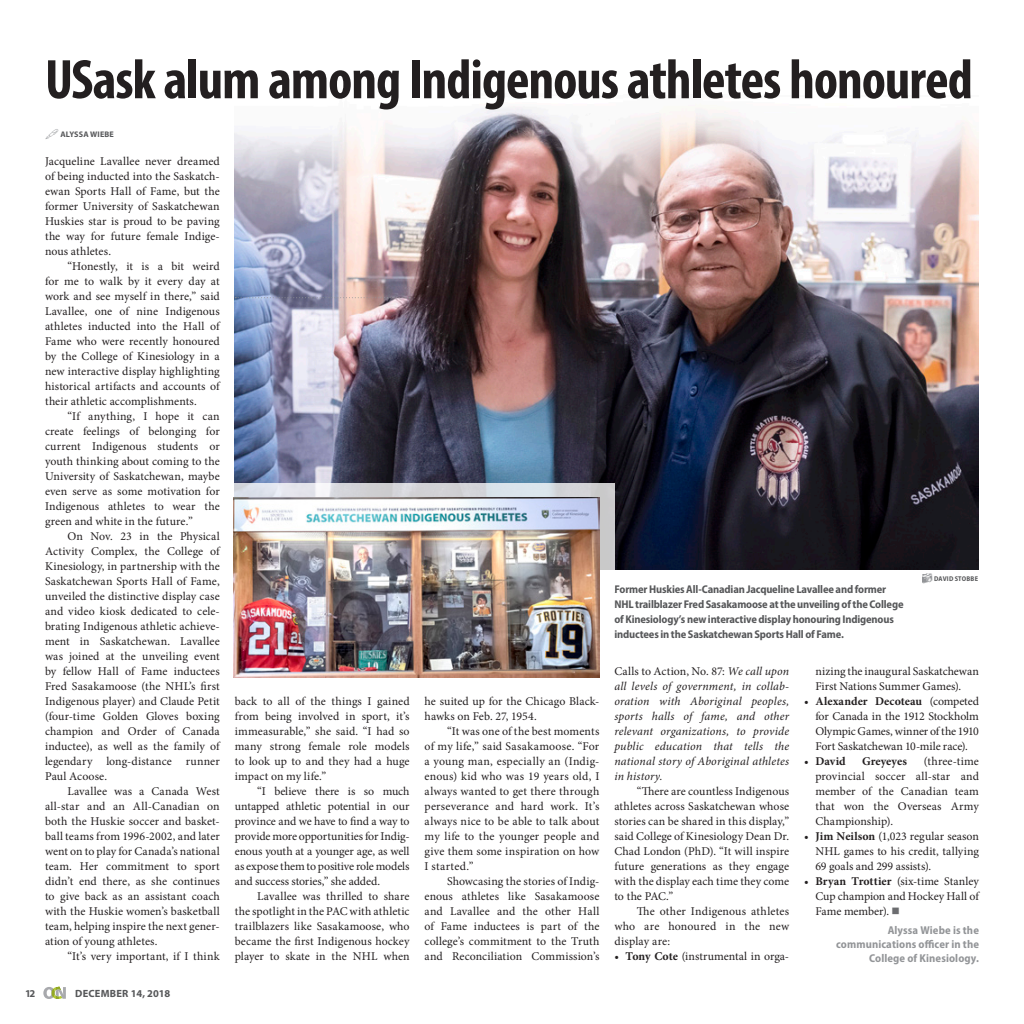
<style>
.page{position:relative;width:1024px;height:1024px;background:#fff}
.page>*{position:absolute;margin:0;border:0;box-sizing:border-box;transform-origin:0 0}
.heading_3{font:700 condensed 56.25px "Myriad Pro";letter-spacing:-.02em;color:#231f20}
.Copy{font:11.88px/15px "Minion Pro";letter-spacing:.005em;color:#231f20;text-align:justify}
.Copy-2{font:italic 11.88px/15px "Minion Pro";letter-spacing:.01em;color:#231f20;text-align:justify}
.Copy-3{font:700 11.88px "Minion Pro";letter-spacing:.005em;color:#231f20}
.photo_caption{font:700 semi-condensed 11.38px/13.8px "Myriad Pro";letter-spacing:.01em;color:#939598;text-align:right}
.photo_caption-2{font:700 semi-condensed 11.25px/15px "Myriad Pro";letter-spacing:-.015em;color:#57585a}
.t1{font:700 10.5px "Myriad Pro";letter-spacing:.02em;color:#57585a}
.t2{font:700 8.12px "Myriad Pro";letter-spacing:.02em;color:#57585a}
.t3{font:700 semi-condensed 6.88px "Myriad Pro";letter-spacing:.03em;color:#57585a}
.s1{font-style:normal}
.s2{font-weight:700}
.s3{font-weight:400}
.s4{color:#6c6d70}
</style>
<div class="page">
<svg style="left:43px;top:987px;width:23px;height:12px"></svg>
<img style="left:235px;top:107px;width:744px;height:462px">
<svg style="left:235px;top:297px;width:175px;height:1px"></svg>
<svg style="left:233px;top:484px;width:381px;height:108px;background:#d5d6da"></svg>
<img style="left:234px;top:497px;width:365px;height:181px">
<p class="heading_3" style="left:45px;top:44px;width:929px">USask alum among Indigenous athletes honoured</p>
<p class="t2" style="left:60px;top:129px;width:55px">ALYSSA WIEBE</p>
<p class="Copy" style="left:45px;top:154px;width:176px">Jacqueline Lavallee never dreamed of being inducted into the Saskatch&shy;ewan Sports Hall of Fame, but the former University of Saskatchewan Huskies star is proud to be paving the way for future female Indige&shy;nous athletes.</p>
<p class="Copy" style="left:45px;top:259px;width:176px;text-indent:23px">“Honestly, it is a bit weird for me to walk by it every day at work and see myself in there,” said Lavallee, one of nine Indigenous athletes inducted into the Hall of Fame who were recently honoured by the College of Kinesiology in a new interactive display highlighting historical artifacts and accounts of their athletic accomplishments.</p>
<p class="Copy" style="left:45px;top:409px;width:176px;text-indent:23px">“If anything, I hope it can create feelings of belonging for current Indigenous students or youth thinking about coming to the University of Saskatchewan, maybe even serve as some motivation for Indigenous athletes to wear the green and white in the future.”</p>
<p class="Copy" style="left:45px;top:529px;width:176px;text-indent:23px">On Nov. 23 in the Physical Activity Complex, the College of Kinesiology, in partnership with the Saskatchewan Sports Hall of Fame, unveiled the distinctive display case and video kiosk dedicated to cele&shy;brating Indigenous athletic achieve&shy;ment in Saskatchewan. Lavallee was joined at the unveiling event by fellow Hall of Fame inductees Fred Sasakamoose (the NHL’s first Indigenous player) and Claude Petit (four-time Golden Gloves boxing champion and Order of Canada inductee), as well as the family of legendary long-distance runner Paul Acoose.</p>
<p class="Copy" style="left:45px;top:784px;width:176px;text-indent:23px">Lavallee was a Canada West all-star and an All-Canadian on both the Huskie soccer and basket&shy;ball teams from 1996-2002, and later went on to play for Canada’s national team. Her commitment to sport didn’t end there, as she continues to give back as an assistant coach with the Huskie women’s basketball team, helping inspire the next gener&shy;ation of young athletes.</p>
<p class="Copy" style="left:68px;top:949px;width:154px">“It’s very important, if I think</p>
<p class="t1" style="left:25px;top:986px;width:12px">12</p>
<p class="t1" style="left:75px;top:986px;width:97px">DECEMBER 14, 2018</p>
<p class="Copy" style="left:235px;top:694px;width:176px">back to all of the things I gained from being involved in sport, it’s immeasurable,” she said. “I had so many strong female role models to look up to and they had a huge impact on my life.”</p>
<p class="Copy" style="left:235px;top:784px;width:176px;text-indent:23px">“I believe there is so much untapped athletic potential in our province and we have to find a way to provide more opportunities for Indig&shy;enous youth at a younger age, as well as expose them to positive role models and success stories,” she added.</p>
<p class="Copy" style="left:235px;top:889px;width:176px;text-indent:23px">Lavallee was thrilled to share the spotlight in the PAC with athletic trailblazers like Sasakamoose, who became the first Indigenous hockey player to skate in the NHL when</p>
<p class="Copy" style="left:425px;top:694px;width:176px">he suited up for the Chicago Black&shy;hawks on Feb. 27, 1954.</p>
<p class="Copy" style="left:425px;top:724px;width:176px;text-indent:23px">“It was one of the best moments of my life,” said Sasakamoose. “For a young man, especially an (Indig&shy;enous) kid who was 19 years old, I always wanted to get there through perseverance and hard work. It’s always nice to be able to talk about my life to the younger people and give them some inspiration on how I started.”</p>
<p class="Copy" style="left:425px;top:874px;width:176px;text-indent:23px">Showcasing the stories of Indig&shy;enous athletes like Sasakamoose and Lavallee and the other Hall of Fame inductees is part of the college’s commitment to the Truth and Reconciliation Commission’s</p>
<p class="photo_caption-2" style="left:614px;top:582px;width:291px">Former Huskies All-Canadian Jacqueline Lavallee and former NHL trailblazer Fred Sasakamoose at the unveiling of the College of Kinesiology’s new interactive display honouring Indigenous inductees in the Saskatchewan Sports Hall of Fame.</p>
<p class="t3" style="left:934px;top:574px;width:45px">DAVID STOBBE</p>
<p class="Copy-2" style="left:614px;top:664px;width:176px"><span class="s1">Calls to Action, No. 87:</span> We call upon all levels of government, in collab&shy;oration with Aboriginal peoples, sports halls of fame, and other relevant organizations, to provide public education that tells the national story of Aboriginal athletes in history.</p>
<p class="Copy" style="left:614px;top:784px;width:176px;text-indent:23px">“There are countless Indigenous athletes across Saskatchewan whose stories can be shared in this display,” said College of Kinesiology Dean Dr.<br>Chad London (PhD). “It will inspire future generations as they engage with the display each time they come to the PAC.”</p>
<p class="Copy" style="left:614px;top:904px;width:176px;text-indent:23px">The other Indigenous athletes who are honoured in the new display are:</p>
<p class="Copy" style="left:614px;top:949px;width:176px">• <span class="s2">Tony Cote</span> (instrumental in orga-</p>
<p class="Copy" style="left:815px;top:664px;width:165px">nizing the inaugural Saskatchewan<br>First Nations Summer Games).</p>
<p class="Copy" style="left:815px;top:694px;width:165px;text-indent:-11px">• <span class="s2">Alexander Decoteau</span> (competed for Canada in the 1912 Stockholm Olympic Games, winner of the 1910<br>Fort Saskatchewan 10-mile race).</p>
<p class="Copy-3" style="left:804px;top:753px;width:43px"><span class="s3">•</span> David</p>
<p class="Copy-3" style="left:862px;top:753px;width:46px">Greyeyes</p>
<p class="Copy" style="left:815px;top:754px;width:165px;text-indent:108px">(three-time provincial soccer all-star and member of the Canadian team that won the Overseas Army Championship).</p>
<p class="Copy" style="left:815px;top:829px;width:165px;text-indent:-11px">• <span class="s2">Jim Neilson</span> (1,023 regular season NHL games to his credit, tallying 69 goals and 299 assists).</p>
<p class="Copy" style="left:815px;top:874px;width:165px;text-indent:-11px">• <span class="s2">Bryan Trottier</span> (six-time Stanley Cup champion and Hockey Hall of Fame member). <span class="s4">■</span></p>
<p class="photo_caption" style="left:836px;top:924px;width:144px">Alyssa Wiebe is the communications officer in the<br>College of Kinesiology.</p>
</div>
